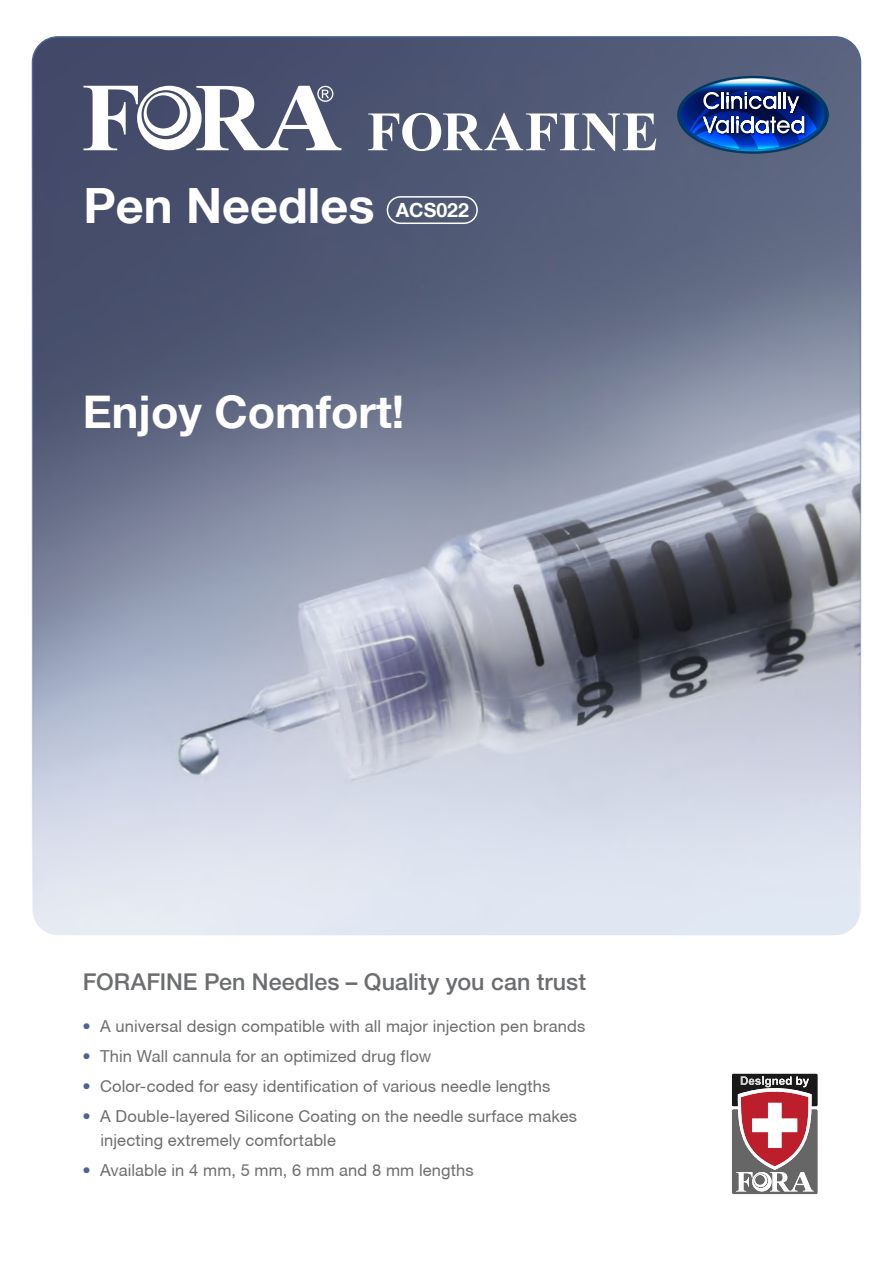
<style>
.page{position:relative;width:893px;height:1263px;background:#fff}
.page>*{position:absolute;margin:0;border:0;box-sizing:border-box;transform-origin:0 0}
.t1{font:700 55.5px "Times New Roman";letter-spacing:.01em;color:#fff}
.t2{font:700 48.6px "Helvetica 75";color:#fff}
.t3{font:700 45px "Helvetica 75";color:#fff}
.t4{font:500 23.25px "Helvetica Neue";color:#6c6d6f}
.t5{font:700 19.5px "Helvetica 75";color:#fff}
.t6{font:16.5px/24px "Helvetica Neue CE";letter-spacing:.01em;color:#6c6d6f}
.s1{color:#4d6395}
</style>
<div class="page">
<img style="left:32px;top:37px;width:828px;height:896px">
<svg style="left:84px;top:86px;width:257px;height:64px"></svg>
<img style="left:678px;top:77px;width:150px;height:76px">
<svg style="left:732px;top:1073px;width:86px;height:122px"></svg>
<div style="left:387px;top:196px;width:91px;height:28px;border:2px solid #fff;border-radius:13px"></div>
<h1 class="t1" style="left:367px;top:92px;width:293px">FORAFINE</h1>
<h2 class="t2" style="left:84px;top:176px;width:292px">Pen Needles</h2>
<p class="t5" style="left:396px;top:198px;width:74px">ACS022</p>
<h3 class="t3" style="left:83px;top:384px;width:323px">Enjoy Comfort!</h3>
<h3 class="t4" style="left:83px;top:967px;width:505px">FORAFINE Pen Needles – Quality you can trust</h3>
<p class="t6" style="left:83px;top:1014px;width:504px"><span class="s1">•</span> A universal design compatible with all major injection pen brands</p>
<p class="t6" style="left:83px;top:1044px;width:350px"><span class="s1">•</span> Thin Wall cannula for an optimized drug flow</p>
<p class="t6" style="left:83px;top:1074px;width:469px"><span class="s1">•</span> Color-coded for easy identification of various needle lengths</p>
<p class="t6" style="left:101px;top:1104px;width:478px;text-indent:-18px"><span class="s1">•</span> A Double-layered Silicone Coating on the needle surface makes injecting extremely comfortable</p>
<p class="t6" style="left:83px;top:1158px;width:393px"><span class="s1">•</span> Available in 4 mm, 5 mm, 6 mm and 8 mm lengths</p>
</div>
